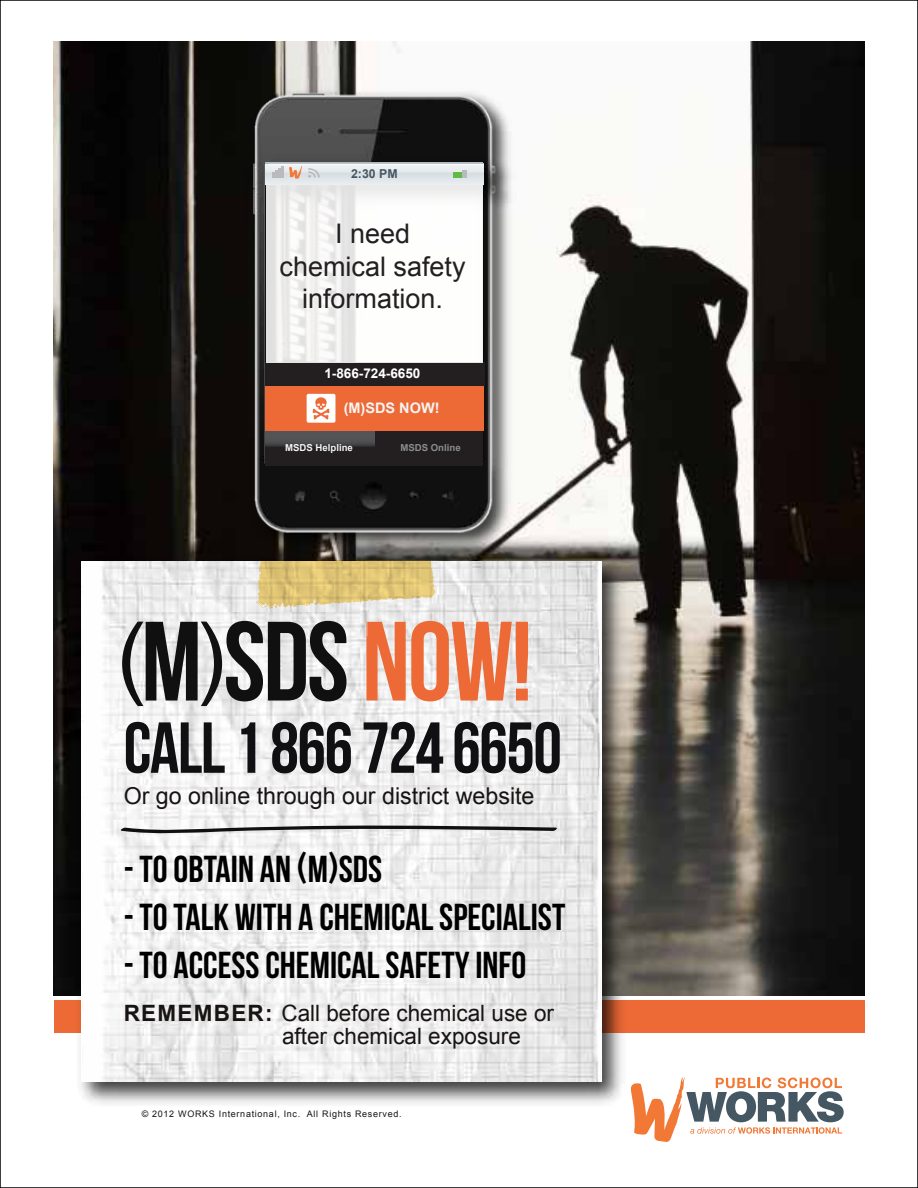
<style>
.page{position:relative;width:918px;height:1188px;background:#fff}
.page>*{position:absolute;margin:0;border:0;box-sizing:border-box;transform-origin:0 0}
.t1{font:112.5px "Bebas Neue";letter-spacing:-.02em;color:#101010}
.t2{font:72px "Bebas Neue";letter-spacing:-.02em;color:#101012}
.t3{font:37.5px "Bebas Neue";color:#000}
.t4{font:27px/32.5px "Arial";color:#231f20;text-align:center}
.t5{font:23.25px "Arial";color:#181413}
.t6{font:22.5px/22.5px "Arial";color:#181413}
.t7{font:700 14.55px "Arial";color:#f5f5f5}
.t8{font:700 13.5px "Arial";color:#fff}
.t9{font:700 12.3px "Arial";color:#445762}
.t10{font:700 9.6px "Arial";color:#f5f5f5}
.t11{font:700 9.6px "Arial";color:#8a8c8e}
.t12{font:9px "Arial";letter-spacing:.075em;color:#181413}
.s1{font-family:"Arial";font-size:90px}
.s2{color:#ed6a37}
.s3{font-family:"Bebas";font-size:30px}
.s4{font-weight:700}
</style>
<div class="page">
<div style="left:54px;top:1000px;width:810px;height:33px;background:#ed6a37"></div>
<img style="left:658px;top:42px;width:206px;height:953px">
<svg style="left:658px;top:1077px;width:186px;height:65px"></svg>
<img style="left:53px;top:41px;width:605px;height:1100px">
<img style="left:82px;top:561px;width:519px;height:520px">
<svg style="left:119px;top:825px;width:440px;height:10px"></svg>
<img style="left:175px;top:59px;width:392px;height:548px">
<svg style="left:265px;top:431px;width:111px;height:35px;background:#363335"></svg>
<div style="left:376px;top:431px;width:106px;height:35px;background:#231f20"></div>
<div style="left:265px;top:385px;width:218px;height:46px;background:#ed6a37"></div>
<img style="left:246px;top:152px;width:280px;height:66px">
<svg style="left:266px;top:163px;width:217px;height:22px;background:#dfe3e4"></svg>
<div style="left:265px;top:362px;width:219px;height:23px;background:#231f20"></div>
<svg style="left:307px;top:394px;width:28px;height:29px"></svg>
<svg style="left:266px;top:185px;width:216px;height:177px"></svg>
<hr style="left:366px;top:594px;width:2px;height:42px;background:#f5f5f5">
<svg style="left:256px;top:558px;width:179px;height:51px;background:#d4bf81"></svg>
<p class="t9" style="left:351px;top:165px;width:48px">2:30 PM</p>
<p class="t4" style="left:280px;top:218px;width:188px">I need chemical safety information.</p>
<p class="t8" style="left:324px;top:365px;width:98px">1-866-724-6650</p>
<p class="t7" style="left:344px;top:398px;width:97px">(M)SDS NOW!</p>
<p class="t10" style="left:285px;top:441px;width:69px">MSDS Helpline</p>
<p class="t11" style="left:400px;top:441px;width:62px">MSDS Online</p>
<h1 class="t1" style="left:117px;top:600px;width:417px"><span class="s1">(</span>M<span class="s1">)</span>SDS <span class="s2">NOW!</span></h1>
<h2 class="t2" style="left:124px;top:708px;width:440px">CALL1 866 724 6650</h2>
<p class="t5" style="left:124px;top:781px;width:412px">Or go online through our district website</p>
<p class="t3" style="left:124px;top:849px;width:260px">- TO OBTAIN AN <span class="s3">(</span>M<span class="s3">)</span>SDS</p>
<p class="t3" style="left:124px;top:897px;width:443px">- TO TALK WITH A CHEMICAL SPECIALIST</p>
<p class="t3" style="left:124px;top:944px;width:404px">- TO ACCESS CHEMICAL SAFETY info</p>
<p class="t6" style="left:282px;top:1002px;width:274px;text-indent:-158px"><span class="s4">REMEMBER:</span> Call before chemical use or after chemical exposure</p>
<p class="t12" style="left:142px;top:1108px;width:261px">© 2012 WORKS International, Inc. All Rights Reserved.</p>
</div>
